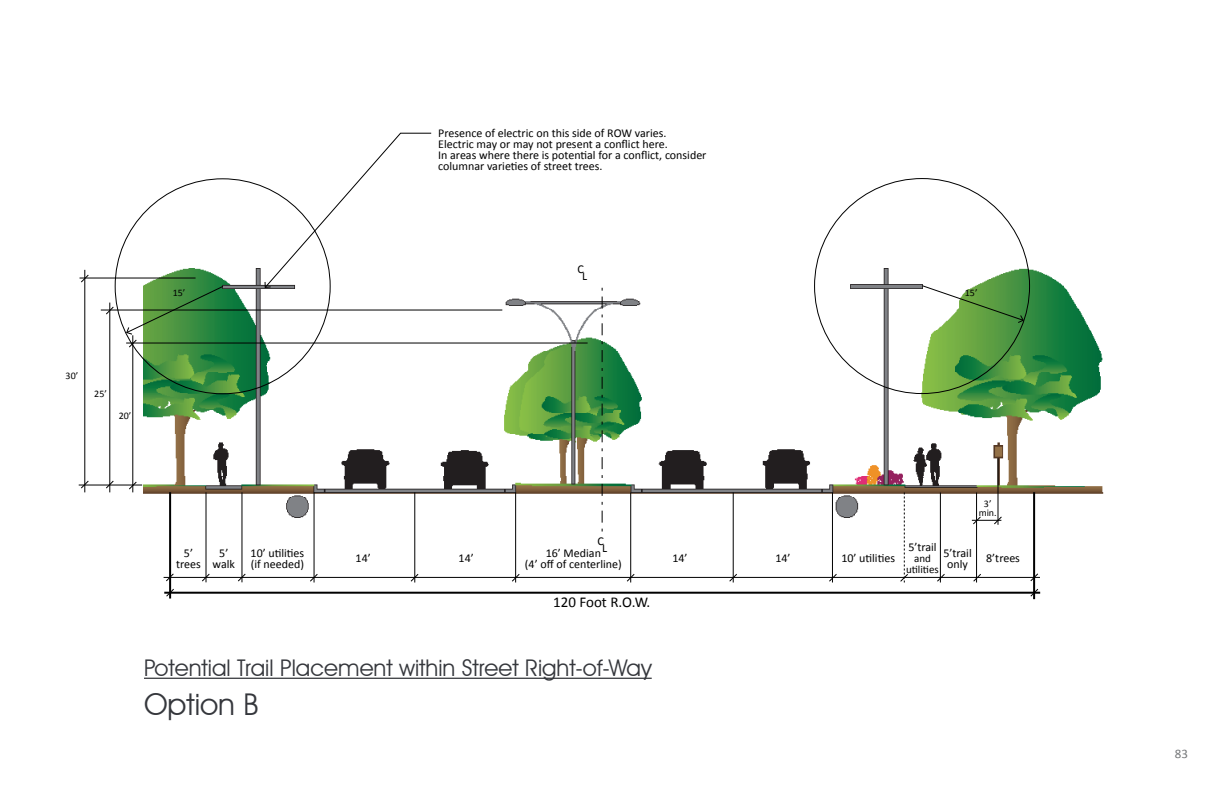
<style>
.page{position:relative;width:1224px;height:792px;background:#fff}
.page>*{position:absolute;margin:0;border:0;box-sizing:border-box;transform-origin:0 0}
.t1{font:30px "Avant Garde IT Cby BT";color:#35373c}
.t2{font:23px "Avant Garde IT Cby BT";color:#35373c}
.t3{font:15px "Calibri";color:#000}
.t4{font:13px "Calibri";color:#757779}
.t5{font:12px/11px "Calibri";color:#000;text-align:center}
.t6{font:11px/11px "Calibri";color:#000;text-align:center}
.t7{font:10px/9px "Calibri";color:#000;text-align:center}
</style>
<div class="page">
<img style="left:143px;top:269px;width:961px;height:248px">
<hr style="left:169px;top:492px;width:2px;height:107px;background:#000">
<svg style="left:602px;top:283px;width:1px;height:249px"></svg>
<hr style="left:998px;top:458px;width:1px;height:67px;background:#000">
<hr style="left:164px;top:577px;width:876px;height:1px;background:#000">
<hr style="left:80px;top:278px;width:116px;height:1px;background:#000">
<hr style="left:79px;top:485px;width:63px;height:1px;background:#000">
<hr style="left:101px;top:310px;width:401px;height:1px;background:#000">
<hr style="left:126px;top:343px;width:462px;height:1px;background:#000">
<hr style="left:84px;top:270px;width:1px;height:222px;background:#000">
<hr style="left:109px;top:303px;width:1px;height:189px;background:#000">
<hr style="left:132px;top:335px;width:1px;height:157px;background:#000">
<svg style="left:1029px;top:588px;width:10px;height:10px"></svg>
<svg style="left:165px;top:588px;width:10px;height:10px"></svg>
<svg style="left:1030px;top:573px;width:9px;height:9px"></svg>
<svg style="left:972px;top:516px;width:31px;height:9px"></svg>
<hr style="left:976px;top:492px;width:1px;height:90px;background:#000">
<svg style="left:973px;top:573px;width:9px;height:9px"></svg>
<hr style="left:940px;top:492px;width:1px;height:90px;background:#000">
<svg style="left:936px;top:573px;width:10px;height:9px"></svg>
<svg style="left:900px;top:492px;width:9px;height:90px"></svg>
<hr style="left:832px;top:492px;width:1px;height:90px;background:#000">
<svg style="left:828px;top:574px;width:10px;height:8px"></svg>
<hr style="left:733px;top:492px;width:1px;height:90px;background:#000">
<svg style="left:729px;top:573px;width:9px;height:9px"></svg>
<hr style="left:630px;top:492px;width:1px;height:90px;background:#000">
<svg style="left:626px;top:573px;width:9px;height:9px"></svg>
<hr style="left:515px;top:492px;width:1px;height:90px;background:#000">
<svg style="left:511px;top:573px;width:9px;height:9px"></svg>
<hr style="left:415px;top:492px;width:1px;height:90px;background:#000">
<svg style="left:410px;top:573px;width:9px;height:9px"></svg>
<hr style="left:314px;top:492px;width:1px;height:90px;background:#000">
<svg style="left:309px;top:573px;width:9px;height:9px"></svg>
<hr style="left:242px;top:492px;width:1px;height:90px;background:#000">
<svg style="left:237px;top:573px;width:9px;height:9px"></svg>
<hr style="left:206px;top:492px;width:1px;height:90px;background:#000">
<svg style="left:201px;top:573px;width:9px;height:9px"></svg>
<svg style="left:165px;top:573px;width:9px;height:9px"></svg>
<svg style="left:128px;top:481px;width:9px;height:9px"></svg>
<svg style="left:105px;top:306px;width:9px;height:9px"></svg>
<svg style="left:105px;top:480px;width:9px;height:9px"></svg>
<svg style="left:80px;top:480px;width:9px;height:9px"></svg>
<svg style="left:80px;top:274px;width:9px;height:9px"></svg>
<hr style="left:164px;top:592px;width:876px;height:2px;background:#000">
<hr style="left:1033px;top:492px;width:2px;height:107px;background:#000">
<svg style="left:125px;top:285px;width:99px;height:63px"></svg>
<svg style="left:921px;top:284px;width:104px;height:40px"></svg>
<svg style="left:264px;top:132px;width:168px;height:157px"></svg>
<hr style="left:144px;top:678px;width:508px;height:1px;background:#35373c">
<p class="t5" style="left:438px;top:127px;width:270px;text-align:left">Presence of electric on this side of ROW varies.<br>Electric may or may not present a conflict here.<br>In areas where there is potential for a conflict, consider columnar varieties of street trees.</p>
<p class="t7" style="left:66px;top:371px;width:14px">30’</p>
<p class="t7" style="left:94px;top:389px;width:14px">25’</p>
<p class="t7" style="left:119px;top:411px;width:14px">20’</p>
<p class="t5" style="left:577px;top:263px;width:8px">C</p>
<p class="t5" style="left:582px;top:270px;width:7px">L</p>
<p class="t7" style="left:173px;top:287px;width:14px">15’</p>
<p class="t7" style="left:965px;top:287px;width:14px">15’</p>
<p class="t5" style="left:597px;top:535px;width:8px">C</p>
<p class="t5" style="left:602px;top:542px;width:7px">L</p>
<p class="t5" style="left:213px;top:547px;width:24px">5’ walk</p>
<p class="t5" style="left:459px;top:552px;width:17px">14’</p>
<p class="t5" style="left:775px;top:552px;width:17px">14’</p>
<p class="t5" style="left:841px;top:552px;width:55px">10’ utilities</p>
<p class="t5" style="left:525px;top:547px;width:98px">16’ Median<br>(4’ off of centerline)</p>
<p class="t5" style="left:176px;top:547px;width:26px">5’ trees</p>
<p class="t5" style="left:251px;top:547px;width:55px;text-align:left">10’ utilities (if needed)</p>
<p class="t5" style="left:356px;top:552px;width:17px">14’</p>
<p class="t5" style="left:672px;top:552px;width:17px">14’</p>
<p class="t3" style="left:553px;top:593px;width:99px">120 Foot R.O.W.</p>
<p class="t7" style="left:979px;top:498px;width:20px">3’ min.</p>
<p class="t5" style="left:908px;top:541px;width:30px">5’trail</p>
<p class="t6" style="left:906px;top:553px;width:34px">and utilities</p>
<p class="t5" style="left:944px;top:547px;width:30px">5’trail only</p>
<p class="t5" style="left:986px;top:552px;width:35px">8’trees</p>
<p class="t2" style="left:144px;top:654px;width:509px">Potential Trail Placement within Street Right-of-Way</p>
<p class="t1" style="left:144px;top:686px;width:116px">Option B</p>
<p class="t4" style="left:1175px;top:745px;width:15px">83</p>
</div>
